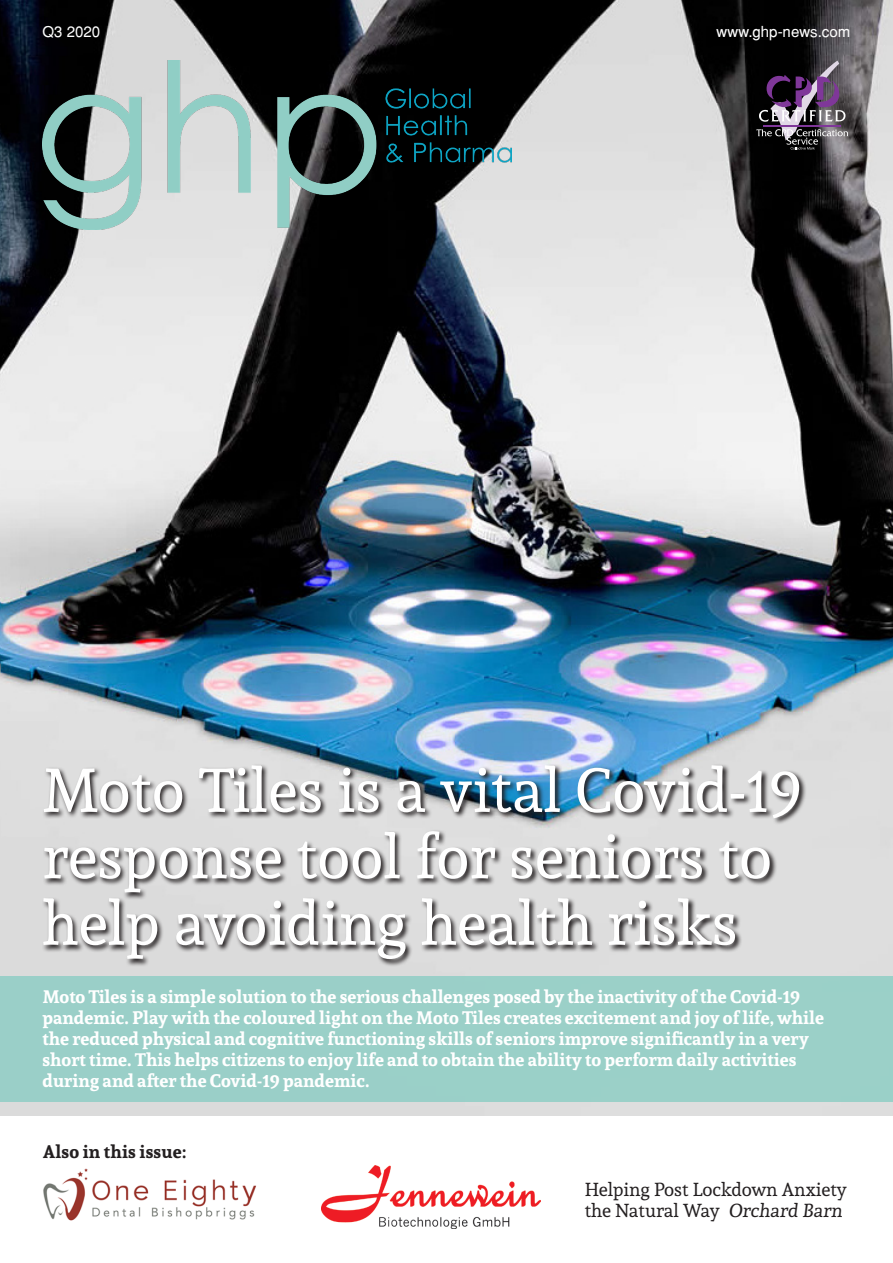
<style>
.page{position:relative;width:893px;height:1263px;background:#fff}
.page>*{position:absolute;margin:0;border:0;box-sizing:border-box;transform-origin:0 0}
.t1{font:61.2px/66.4px "Andada";color:#fff}
.t2{font:18.6px/21.8px "Andada";color:#231f20}
.t3{font:700 18px/21px "Andada";color:#fff}
.t4{font:700 18px "Andada";letter-spacing:.01em;color:#231f20}
.t5{font:15px "Helvetica";color:#fff}
</style>
<div class="page">
<img style="left:0;top:0;width:893px;height:1115px">
<div style="left:0;top:976px;width:893px;height:125px;background:#9ad0c8"></div>
<img style="left:43px;top:61px;width:468px;height:169px">
<svg style="left:756px;top:61px;width:92px;height:89px;background:#4f4453"></svg>
<svg style="left:42px;top:763px;width:764px;height:203px;background:#b3b6b9"></svg>
<img style="left:43px;top:1168px;width:213px;height:53px">
<img style="left:322px;top:1165px;width:218px;height:63px">
<p class="t5" style="left:43px;top:22px;width:59px">Q3 2020</p>
<p class="t5" style="left:717px;top:22px;width:135px">www.ghp-news.com</p>
<h1 class="t1" style="left:42px;top:756px;width:761px">Moto Tiles is a vital Covid-19 response tool for seniors to help avoiding health risks</h1>
<p class="t3" style="left:42px;top:986px;width:783px">Moto Tiles is a simple solution to the serious challenges posed by the inactivity of the Covid-19 pandemic. Play with the coloured light on the Moto Tiles creates excitement and joy of life, while the reduced physical and cognitive functioning skills of seniors improve significantly in a very short time. This helps citizens to enjoy life and to obtain the ability to perform daily activities during and after the Covid-19 pandemic.</p>
<p class="t4" style="left:43px;top:1140px;width:145px">Also in this issue:</p>
<p class="t2" style="left:585px;top:1178px;width:264px">Helping Post Lockdown Anxiety the Natural Way Orchard Barn</p>
</div>
